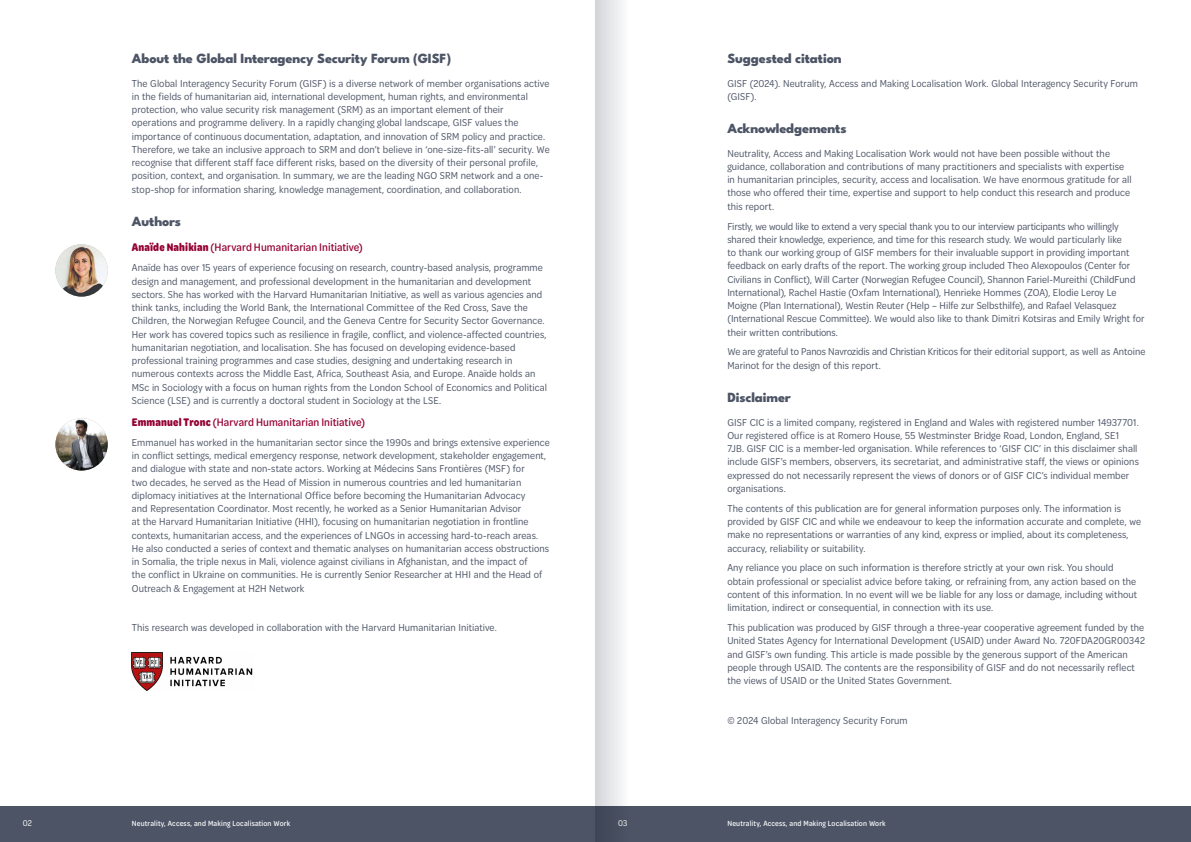
<style>
.page{position:relative;width:1191px;height:842px;background:#fff}
.page>*{position:absolute;margin:0;border:0;box-sizing:border-box;transform-origin:0 0}
.t1{font:800 14px "League Spartan";letter-spacing:-.01em;color:#4c5465}
.t2{font:500 11.8px "Omnes Cond";letter-spacing:.005em;color:#940034}
.t3{font:10.8px/13.3px "Omnes Cond";letter-spacing:.005em;color:#4c5465}
.t4{font:9px "Omnes Cond";color:#fff}
.t5{font:500 8px "Omnes Cond";letter-spacing:.02em;color:#fff}
.s1{font-weight:700}
</style>
<div class="page">
<div style="left:585px;top:806px;width:606px;height:36px;background:#4c5465"></div>
<div style="left:0;top:806px;width:605px;height:36px;background:#4c5465"></div>
<img style="left:55px;top:244px;width:53px;height:53px;border-radius:26px">
<img style="left:55px;top:418px;width:53px;height:53px;border-radius:26px">
<img style="left:132px;top:653px;width:121px;height:37px">
<svg style="left:595px;top:0;width:27px;height:842px;fill:#e2e3e6"></svg>
<p class="t1" style="left:132px;top:47px;width:321px">About the Global Interagency Security Forum (GISF)</p>
<p class="t3" style="left:132px;top:76px;width:419px">The Global Interagency Security Forum (GISF) is a diverse network of member organisations active in the fields of humanitarian aid, international development, human rights, and environmental protection, who value security risk management (SRM) as an important element of their operations and programme delivery. In a rapidly changing global landscape, GISF values the importance of continuous documentation, adaptation, and innovation of SRM policy and practice.<br>Therefore, we take an inclusive approach to SRM and don’t believe in ‘one-size-fits-all’ security. We recognise that different staff face different risks, based on the diversity of their personal profile, position, context, and organisation. In summary, we are the leading NGO SRM network and a one&shy;stop-shop for information sharing, knowledge management, coordination, and collaboration.</p>
<p class="t1" style="left:132px;top:210px;width:51px">Authors</p>
<p class="t2" style="left:132px;top:239px;width:232px"><span class="s1">Anaïde Nahikian</span> (Harvard Humanitarian Initiative)</p>
<p class="t3" style="left:132px;top:261px;width:416px">Anaïde has over 15 years of experience focusing on research, country-based analysis, programme design and management, and professional development in the humanitarian and development sectors. She has worked with the Harvard Humanitarian Initiative, as well as various agencies and think tanks, including the World Bank, the International Committee of the Red Cross, Save the Children, the Norwegian Refugee Council, and the Geneva Centre for Security Sector Governance.<br>Her work has covered topics such as resilience in fragile, conflict, and violence-affected countries, humanitarian negotiation, and localisation. She has focused on developing evidence-based professional training programmes and case studies, designing and undertaking research in numerous contexts across the Middle East, Africa, Southeast Asia, and Europe. Anaïde holds an MSc in Sociology with a focus on human rights from the London School of Economics and Political Science (LSE) and is currently a doctoral student in Sociology at the LSE.</p>
<p class="t2" style="left:132px;top:414px;width:235px"><span class="s1">Emmanuel Tronc</span> (Harvard Humanitarian Initiative)</p>
<p class="t3" style="left:132px;top:435px;width:419px">Emmanuel has worked in the humanitarian sector since the 1990s and brings extensive experience in conflict settings, medical emergency response, network development, stakeholder engagement, and dialogue with state and non-state actors. Working at Médecins Sans Frontières (MSF) for<br>two decades, he served as the Head of Mission in numerous countries and led humanitarian diplomacy initiatives at the International Office before becoming the Humanitarian Advocacy<br>and Representation Coordinator. Most recently, he worked as a Senior Humanitarian Advisor<br>at the Harvard Humanitarian Initiative (HHI), focusing on humanitarian negotiation in frontline contexts, humanitarian access, and the experiences of LNGOs in accessing hard-to-reach areas.<br>He also conducted a series of context and thematic analyses on humanitarian access obstructions in Somalia, the triple nexus in Mali, violence against civilians in Afghanistan, and the impact of<br>the conflict in Ukraine on communities. He is currently Senior Researcher at HHI and the Head of Outreach &amp; Engagement at H2H Network</p>
<p class="t3" style="left:132px;top:621px;width:366px">This research was developed in collaboration with the Harvard Humanitarian Initiative.</p>
<p class="t1" style="left:727px;top:47px;width:116px">Suggested citation</p>
<p class="t3" style="left:727px;top:76px;width:412px">GISF (2024). Neutrality, Access and Making Localisation Work. Global Interagency Security Forum (GISF).</p>
<p class="t1" style="left:727px;top:118px;width:121px">Acknowledgements</p>
<p class="t3" style="left:727px;top:146px;width:406px">Neutrality, Access and Making Localisation Work would not have been possible without the guidance, collaboration and contributions of many practitioners and specialists with expertise in humanitarian principles, security, access and localisation. We have enormous gratitude for all those who offered their time, expertise and support to help conduct this research and produce this report.</p>
<p class="t3" style="left:727px;top:219px;width:419px">Firstly, we would like to extend a very special thank you to our interview participants who willingly shared their knowledge, experience, and time for this research study. We would particularly like<br>to thank our working group of GISF members for their invaluable support in providing important feedback on early drafts of the report. The working group included Theo Alexopoulos (Center for Civilians in Conflict), Will Carter (Norwegian Refugee Council), Shannon Fariel-Mureithi (ChildFund International), Rachel Hastie (Oxfam International), Henrieke Hommes (ZOA), Elodie Leroy Le Moigne (Plan International), Westin Reuter (Help – Hilfe zur Selbsthilfe), and Rafael Velasquez (International Rescue Committee). We would also like to thank Dimitri Kotsiras and Emily Wright for their written contributions.</p>
<p class="t3" style="left:727px;top:345px;width:420px">We are grateful to Panos Navrozidis and Christian Kriticos for their editorial support, as well as Antoine<br>Marinot for the design of this report.</p>
<p class="t1" style="left:727px;top:386px;width:65px">Disclaimer</p>
<p class="t3" style="left:727px;top:415px;width:413px">GISF CIC is a limited company, registered in England and Wales with registered number 14937701.<br>Our registered office is at Romero House, 55 Westminster Bridge Road, London, England, SE1<br>7JB. GISF CIC is a member-led organisation. While references to ‘GISF CIC’ in this disclaimer shall include GISF’s members, observers, its secretariat, and administrative staff, the views or opinions expressed do not necessarily represent the views of donors or of GISF CIC’s individual member organisations.</p>
<p class="t3" style="left:727px;top:501px;width:415px">The contents of this publication are for general information purposes only. The information is provided by GISF CIC and while we endeavour to keep the information accurate and complete, we make no representations or warranties of any kind, express or implied, about its completeness, accuracy, reliability or suitability.</p>
<p class="t3" style="left:727px;top:561px;width:411px">Any reliance you place on such information is therefore strictly at your own risk. You should obtain professional or specialist advice before taking, or refraining from, any action based on the content of this information. In no event will we be liable for any loss or damage, including without limitation, indirect or consequential, in connection with its use.</p>
<p class="t3" style="left:727px;top:620px;width:419px">This publication was produced by GISF through a three-year cooperative agreement funded by the United States Agency for International Development (USAID) under Award No. 720FDA20GR00342 and GISF’s own funding. This article is made possible by the generous support of the American people through USAID. The contents are the responsibility of GISF and do not necessarily reflect the views of USAID or the United States Government.</p>
<p class="t3" style="left:727px;top:713px;width:182px">© 2024 Global Interagency Security Forum</p>
<p class="t4" style="left:23px;top:817px;width:11px">02</p>
<p class="t5" style="left:132px;top:818px;width:160px">Neutrality, Access, and Making Localisation Work</p>
<p class="t4" style="left:618px;top:817px;width:11px">03</p>
<p class="t5" style="left:727px;top:818px;width:160px">Neutrality, Access, and Making Localisation Work</p>
</div>
